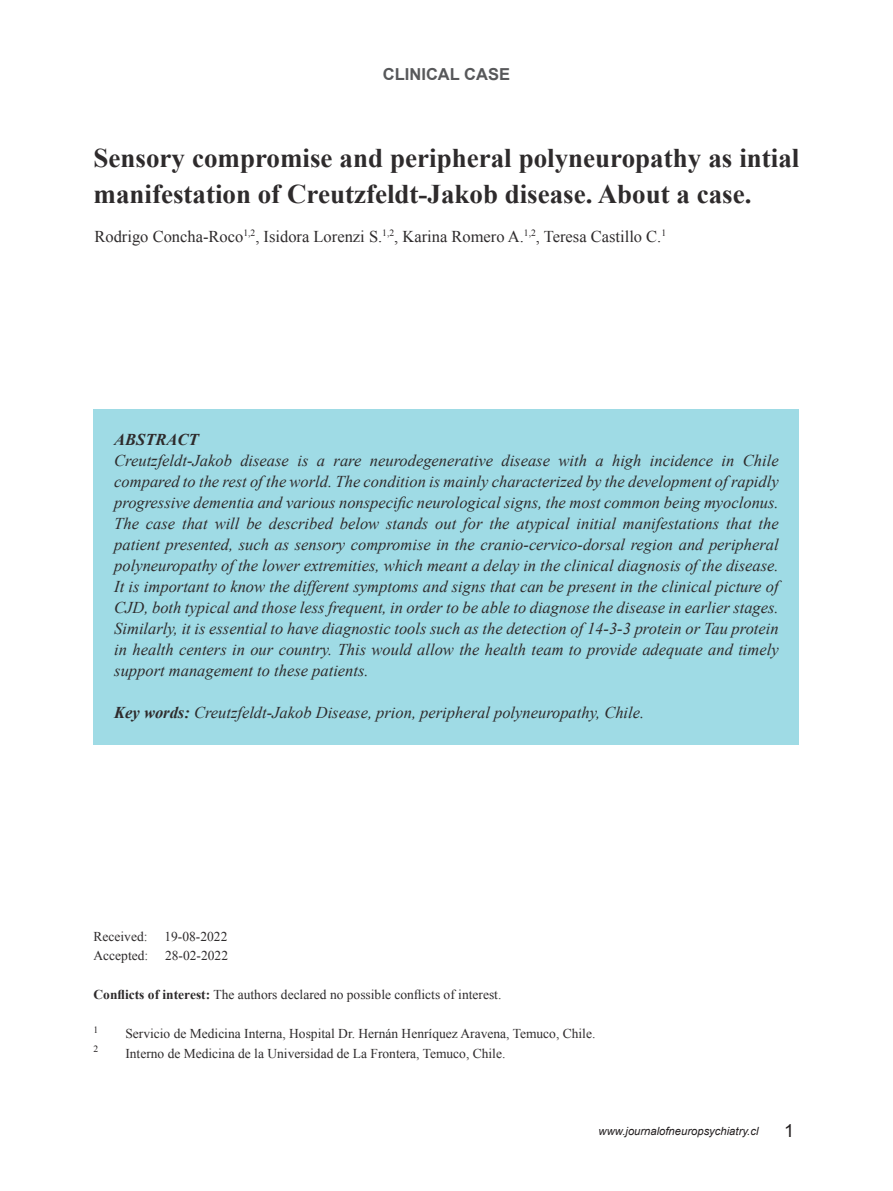
<style>
.page{position:relative;width:893px;height:1191px;background:#fff}
.page>*{position:absolute;margin:0;border:0;box-sizing:border-box;transform-origin:0 0}
.t1{font:700 27px/36px "Times New Roman";color:#2e2b2c}
.t2{font:18px "Arial";color:#231f20}
.t3{font:italic 16.5px/21px "Times New Roman";color:#2e2b2c;text-align:justify}
.t4{font:16.5px "Times New Roman";color:#2e2b2c}
.t5{font:700 16.5px "Arial";color:#57585a}
.t6{font:italic 700 16.5px "Times New Roman";color:#2e2b2c}
.t7{font:13.5px "Times New Roman";color:#2e2b2c}
.t8{font:italic 11.25px "Arial";color:#231f20}
.t9{font:9.6px "Times New Roman";color:#231f20}
.s1{font-weight:700}
</style>
<div class="page">
<div style="left:94px;top:409px;width:705px;height:335px;background:#9fdbe5"></div>
<p class="t5" style="left:383px;top:63px;width:129px">CLINICAL CASE</p>
<p class="t1" style="left:94px;top:139px;width:707px">Sensory compromise and peripheral polyneuropathy as intial manifestation of Creutzfeldt-Jakob disease. About a case.</p>
<p class="t4" style="left:94px;top:225px;width:573px">Rodrigo Concha-Roco<sup>1,2</sup>, Isidora Lorenzi S.<sup>1,2</sup>, Karina Romero A.<sup>1,2</sup>, Teresa Castillo C.<sup>1</sup></p>
<p class="t6" style="left:114px;top:428px;width:86px">ABSTRACT</p>
<p class="t3" style="left:114px;top:449px;width:666px">Creutzfeldt-Jakob disease is a rare neurodegenerative disease with a high incidence in Chile compared to the rest of the world. The condition is mainly characterized by the development of rapidly progressive dementia and various nonspecific neurological signs, the most common being myoclonus.<br>The case that will be described below stands out for the atypical initial manifestations that the patient presented, such as sensory compromise in the cranio-cervico-dorsal region and peripheral polyneuropathy of the lower extremities, which meant a delay in the clinical diagnosis of the disease.<br>It is important to know the different symptoms and signs that can be present in the clinical picture of CJD, both typical and those less frequent, in order to be able to diagnose the disease in earlier stages.<br>Similarly, it is essential to have diagnostic tools such as the detection of 14-3-3 protein or Tau protein in health centers in our country. This would allow the health team to provide adequate and timely support management to these patients.</p>
<p class="t3" style="left:114px;top:701px;width:531px"><span class="s1">Key words:</span> Creutzfeldt-Jakob Disease, prion, peripheral polyneuropathy, Chile.</p>
<p class="t7" style="left:94px;top:927px;width:55px">Received:</p>
<p class="t7" style="left:164px;top:927px;width:64px">19-08-2022</p>
<p class="t7" style="left:94px;top:946px;width:56px">Accepted:</p>
<p class="t7" style="left:165px;top:946px;width:64px">28-02-2022</p>
<p class="t7" style="left:94px;top:985px;width:409px"><span class="s1">Conflicts of interest:</span> The authors declared no possible conflicts of interest.</p>
<p class="t9" style="left:94px;top:1023px;width:6px">1</p>
<p class="t7" style="left:125px;top:1024px;width:472px">Servicio de Medicina Interna, Hospital Dr. Hernán Henríquez Aravena, Temuco, Chile.</p>
<p class="t9" style="left:94px;top:1042px;width:6px">2</p>
<p class="t7" style="left:125px;top:1044px;width:382px">Interno de Medicina de la Universidad de La Frontera, Temuco, Chile.</p>
<p class="t8" style="left:599px;top:1123px;width:161px">www.journalofneuropsychiatry.cl</p>
<p class="t2" style="left:784px;top:1118px;width:12px">1</p>
</div>
